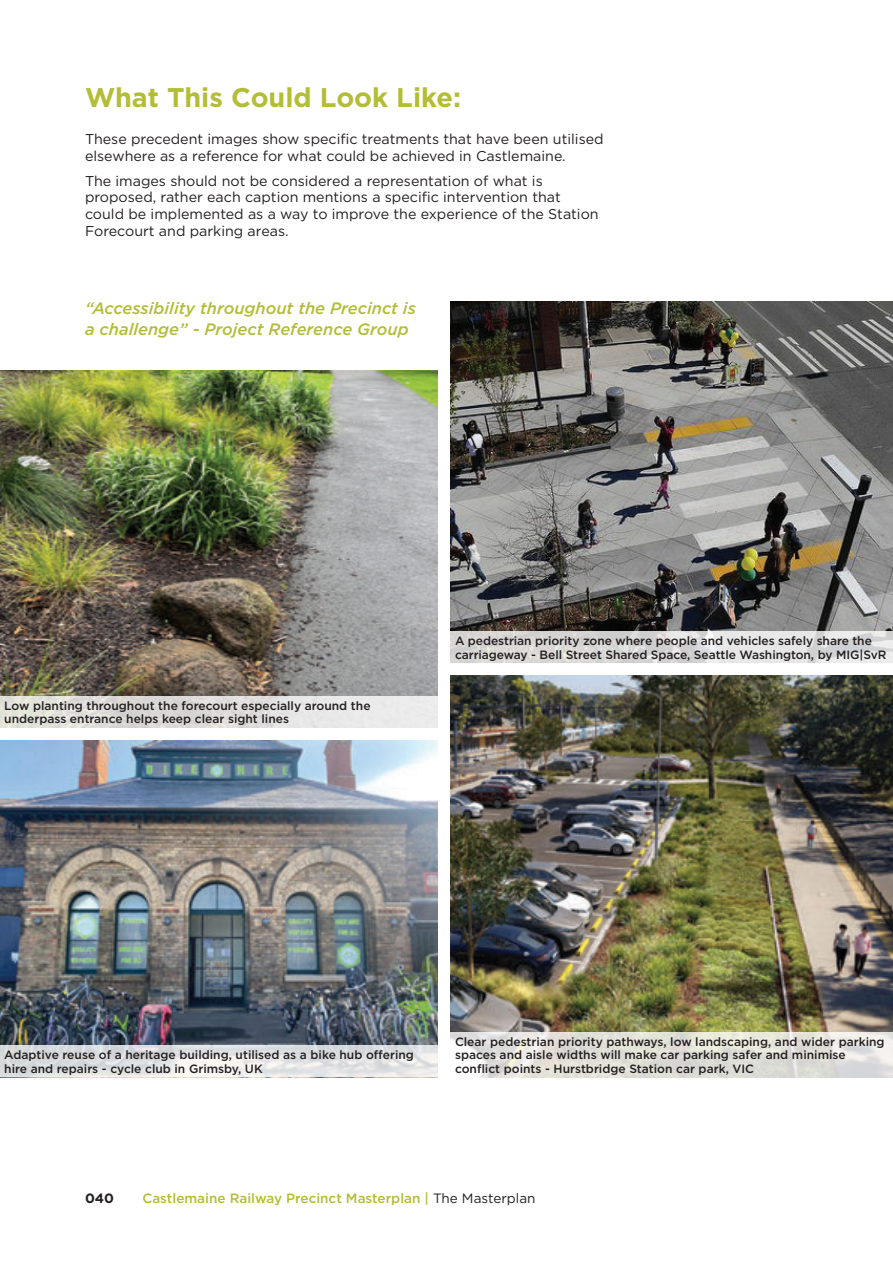
<style>
.page{position:relative;width:893px;height:1263px;background:#fff}
.page>*{position:absolute;margin:0;border:0;box-sizing:border-box;transform-origin:0 0}
.t1{font:700 27px "Gotham";color:#b3bd35}
.t2{font:italic 500 16.5px/21px "Gotham";color:#b3bd35}
.t3{font:14.25px/16.5px "Gotham";color:#231f20}
.t4{font:500 13.5px "Gotham";color:#b3bd35}
.t5{font:700 13.5px "Gotham";color:#231f20}
.t6{font:500 12px/13.5px "Gotham";color:#231f20}
.s1{font-weight:400;color:#231f20}
</style>
<div class="page">
<img style="left:451px;top:301px;width:442px;height:330px">
<img style="left:0;top:370px;width:438px;height:326px">
<img style="left:451px;top:676px;width:442px;height:356px">
<svg style="left:0;top:696px;width:438px;height:31px;background:#e1e1de"></svg>
<svg style="left:451px;top:1032px;width:442px;height:45px;background:#e2e2dc"></svg>
<img style="left:0;top:740px;width:438px;height:305px">
<svg style="left:451px;top:631px;width:442px;height:32px;background:#dcdcdb"></svg>
<svg style="left:0;top:1045px;width:438px;height:32px;background:#e1e2e3"></svg>
<h1 class="t1" style="left:85px;top:79px;width:377px">What This Could Look Like:</h1>
<p class="t3" style="left:85px;top:131px;width:520px">These precedent images show specific treatments that have been utilised elsewhere as a reference for what could be achieved in Castlemaine.</p>
<p class="t3" style="left:85px;top:172px;width:515px">The images should not be considered a representation of what is proposed, rather each caption mentions a specific intervention that could be implemented as a way to improve the experience of the Station Forecourt and parking areas.</p>
<h2 class="t2" style="left:85px;top:298px;width:332px">“Accessibility throughout the Precinct is a challenge” - Project Reference Group</h2>
<p class="t6" style="left:4px;top:699px;width:368px">Low planting throughout the forecourt especially around the underpass entrance helps keep clear sight lines</p>
<p class="t6" style="left:455px;top:634px;width:433px">A pedestrian priority zone where people and vehicles safely share the carriageway - Bell Street Shared Space, Seattle Washington, by MIG|SvR</p>
<p class="t6" style="left:4px;top:1048px;width:411px">Adaptive reuse of a heritage building, utilised as a bike hub offering hire and repairs - cycle club in Grimsby, UK</p>
<p class="t6" style="left:455px;top:1035px;width:431px">Clear pedestrian priority pathways, low landscaping, and wider parking spaces and aisle widths will make car parking safer and minimise conflict points - Hurstbridge Station car park, VIC</p>
<p class="t5" style="left:85px;top:1189px;width:31px">040</p>
<p class="t4" style="left:142px;top:1190px;width:395px">Castlemaine Railway Precinct Masterplan | <span class="s1">The Masterplan</span></p>
</div>
